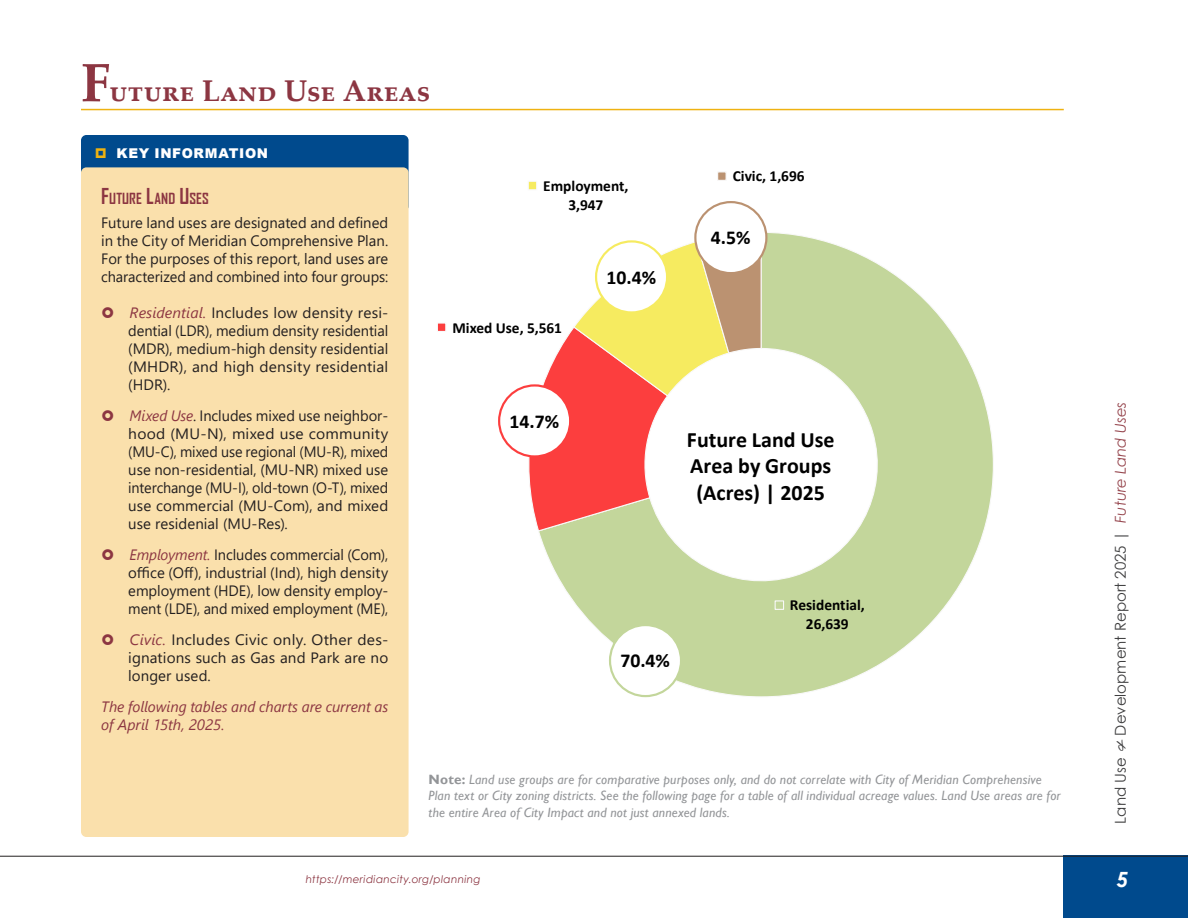
<style>
.page{position:relative;width:1188px;height:918px;background:#fff}
.page>*{position:absolute;margin:0;border:0;box-sizing:border-box;transform-origin:0 0}
.Heading_01{font:700 30px "Palatino Linotype";letter-spacing:.01em;color:#8c3642}
.t1{font:700 21.9px/26.7px "Calibri";color:#000}
.t2{font:italic 700 21px "Century Gothic";color:#fff}
.t3{font:700 19.8px "Calibri";color:#000}
.t4{font:700 15.45px/18.8px "Calibri";color:#000;text-align:center}
.t5{font:15px/18px "Segoe UI";letter-spacing:.005em;color:#231f20;text-align:justify}
.t6{font:15px/18px "Segoe UI";letter-spacing:.005em;color:#231f20;text-align:justify;scale:1.04 1}
.t7{font:italic 15px/18px "Segoe UI";color:#8c3642}
.t8{font:15px "Century Gothic";color:#3e3e3f}
.Heading_03{font:700 14.7px "Agency FB";letter-spacing:.01em;color:#8c3642}
.Notes{font:italic 13.5px/16.2px "Gill Sans";letter-spacing:.01em;color:#939598}
.t9{font:900 13.5px "Arial";letter-spacing:.05em;color:#fff}
.t10{font:italic 10.5px "Century Gothic";letter-spacing:.03em;color:#8c3642}
.s1{font-size:54px}
.s2{font-size:21px}
.s3{font-style:italic;color:#8c3642}
.s4{font-weight:700;font-style:normal}
.s5{font-family:"Vladimir Script";font-size:26.25px}
.s6{font-style:italic;color:#96464e}
</style>
<div class="page">
<svg style="left:539px;top:232px;width:454px;height:466px;fill:#c3d69b"></svg>
<svg style="left:518px;top:232px;width:244px;height:300px"></svg>
<div style="left:775px;top:600px;width:9px;height:10px;background:#c3d69b;border:1px solid #f9f9f9"></div>
<div style="left:437px;top:322px;width:9px;height:10px;background:#fc3e3e;border:1px solid #f9f9f9"></div>
<div style="left:528px;top:181px;width:9px;height:9px;background:#f6eb60;border:1px solid #f9f9f9"></div>
<div style="left:717px;top:171px;width:10px;height:10px;background:#bb9271;border:1px solid #f9f9f9"></div>
<div style="left:499px;top:385px;width:71px;height:71px;background:#fff;border-radius:50%"></div>
<div style="left:498px;top:384px;width:73px;height:74px;border:2px solid #fc3e3e;border-radius:50%"></div>
<div style="left:610px;top:625px;width:71px;height:71px;background:#fff;border-radius:50%"></div>
<div style="left:609px;top:624px;width:73px;height:73px;border:2px solid #c3d69b;border-radius:50%"></div>
<div style="left:596px;top:241px;width:71px;height:71px;background:#fff;border-radius:50%"></div>
<div style="left:595px;top:240px;width:73px;height:74px;border:2px solid #f6eb60;border-radius:50%"></div>
<div style="left:695px;top:202px;width:71px;height:71px;background:#fff;border-radius:50%"></div>
<div style="left:694px;top:201px;width:73px;height:73px;border:2px solid #bb9271;border-radius:50%"></div>
<div style="left:81px;top:135px;width:328px;height:77px;background:#004a8d;border-radius:5px"></div>
<div style="left:81px;top:167px;width:328px;height:670px;background:#fae0ac;border-radius:5px"></div>
<hr style="left:81px;top:109px;width:983px;height:1px;background:#efb211">
<div style="left:1064px;top:856px;width:124px;height:62px;background:#004a8d"></div>
<hr style="left:0;top:856px;width:1188px;height:1px;background:#231f20">
<p class="Heading_01" style="left:81px;top:70px;width:351px"><span class="s1">F</span>uture Land Use Areas</p>
<p class="t9" style="left:116px;top:144px;width:153px">KEY INFORMATION</p>
<p class="Heading_03" style="left:101px;top:189px;width:109px"><span class="s2">F</span>UTURE <span class="s2">L</span>AND <span class="s2">U</span>SES</p>
<p class="t5" style="left:101px;top:213px;width:289px">Future land uses are designated and defined in the City of Meridian Comprehensive Plan.<br>For the purposes of this report, land uses are characterized and combined into four groups:</p>
<p class="t5" style="left:128px;top:303px;width:262px"><span class="s3">Residential.</span> Includes low density resi&shy;dential (LDR), medium density residential (MDR), medium-high density residential (MHDR), and high density residential (HDR).</p>
<p class="t5" style="left:128px;top:406px;width:262px"><span class="s3">Mixed Use</span>. Includes mixed use neighbor&shy;hood (MU-N), mixed use community (MU-C), mixed use regional (MU-R), mixed use non-residential, (MU-NR) mixed use interchange (MU-I), old-town (O-T), mixed use commercial (MU-Com), and mixed use residenial (MU-Res).</p>
<p class="t5" style="left:128px;top:545px;width:262px"><span class="s3">Employment.</span> Includes commercial (Com), office (Off), industrial (Ind), high density employment (HDE), low density employ&shy;ment (LDE), and mixed employment (ME),</p>
<p class="t6" style="left:128px;top:630px;width:252px"><span class="s3">Civic.</span> Includes Civic only. Other des&shy;ignations such as Gas and Park are no longer used.</p>
<p class="t7" style="left:101px;top:696px;width:289px">The following tables and charts are current as of April 15th, 2025.</p>
<p class="t4" style="left:543px;top:176px;width:87px">Employment,<br>3,947</p>
<p class="t4" style="left:452px;top:318px;width:111px">Mixed Use, 5,561</p>
<p class="t3" style="left:509px;top:407px;width:51px">14.7%</p>
<p class="t3" style="left:607px;top:263px;width:51px">10.4%</p>
<p class="t4" style="left:733px;top:167px;width:73px">Civic, 1,696</p>
<p class="t3" style="left:711px;top:224px;width:41px">4.5%</p>
<p class="t1" style="left:687px;top:426px;width:149px">Future Land Use<br>Area by Groups (Acres) | 2025</p>
<p class="t3" style="left:620px;top:647px;width:51px">70.4%</p>
<p class="t4" style="left:790px;top:596px;width:76px">Residential,<br>26,639</p>
<p class="Notes" style="left:429px;top:772px;width:634px"><span class="s4">Note:</span> Land use groups are for comparative purposes only, and do not correlate with City of Meridian Comprehensive<br>Plan text or City zoning districts. See the following page for a table of all individual acreage values. Land Use areas are for the entire Area of City Impact and not just annexed lands.</p>
<p class="t10" style="left:306px;top:872px;width:176px">https://meridiancity.org/planning</p>
<p class="t8" style="left:1110px;top:824px;width:423px;rotate:-90deg">Land Use <span class="s5">&amp;</span> Development Report 2025 | <span class="s6">Future Land Uses</span></p>
<h3 class="t2" style="left:1116px;top:863px;width:13px">5</h3>
</div>
